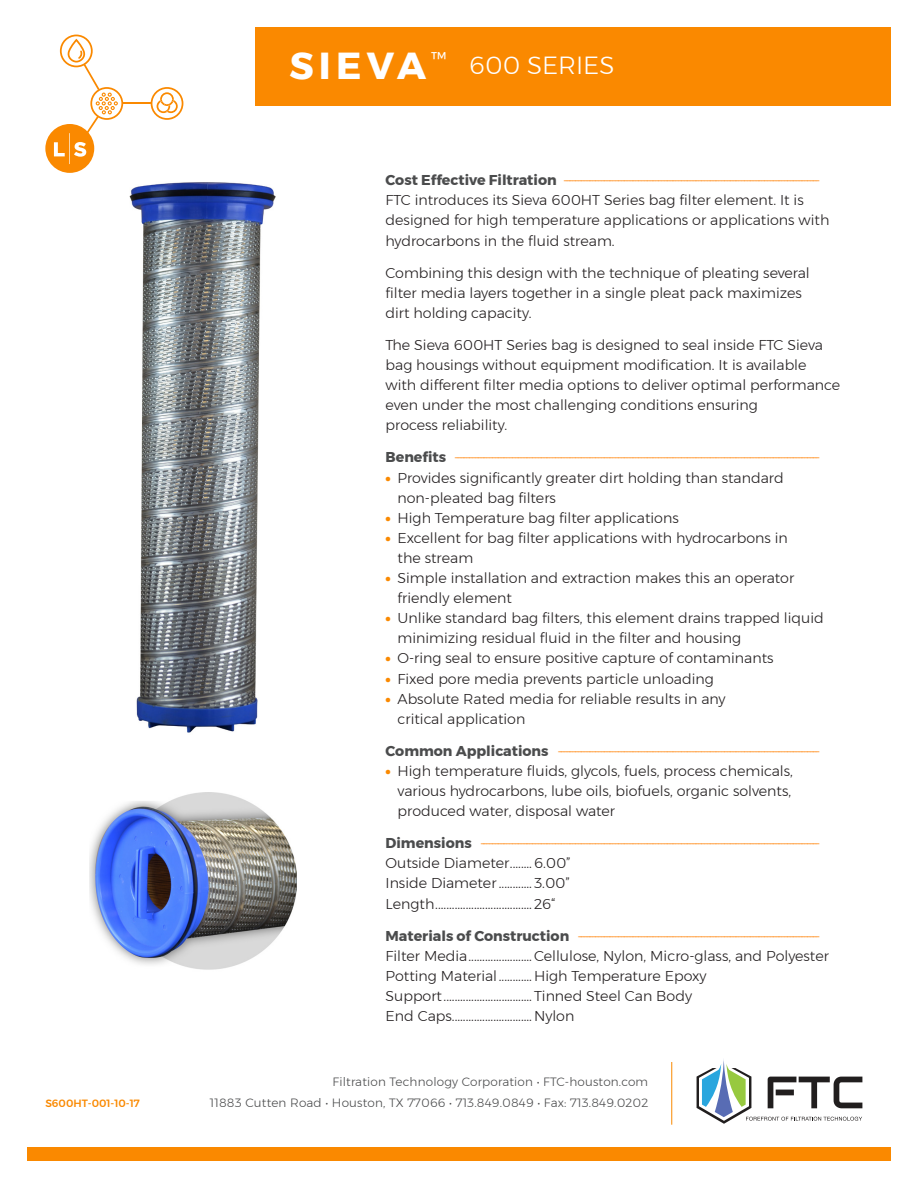
<style>
.page{position:relative;width:918px;height:1188px;background:#fff}
.page>*{position:absolute;margin:0;border:0;box-sizing:border-box;transform-origin:0 0}
.t1{font:300 24.75px "Montserrat";color:#fff}
.t2{font:300 14.25px/20.1px "Montserrat";color:#231f20}
.t3{font:14.25px "Montserrat";color:#ff9b37}
.t4{font:300 12px "Montserrat";letter-spacing:.015em;color:#4b4c4d}
.t5{font:500 10.5px "Montserrat";color:#fa8900}
.s1{font-weight:700;font-size:37.5px}
.s2{font-weight:700;color:#4b4c4d}
.s3{font-weight:900;color:#fa8900}
</style>
<div class="page">
<img style="left:129px;top:182px;width:147px;height:551px">
<img style="left:90px;top:793px;width:206px;height:177px">
<div style="left:27px;top:1148px;width:864px;height:13px;background:#fa8900"></div>
<svg style="left:697px;top:1059px;width:165px;height:65px"></svg>
<hr style="left:671px;top:1062px;width:1px;height:63px;background:#fa8900">
<div style="left:256px;top:27px;width:635px;height:79px;background:#fa8900"></div>
<div style="left:151px;top:87px;width:32px;height:33px;border:2px solid #fa8900;border-radius:50%"></div>
<svg style="left:45px;top:34px;width:133px;height:139px"></svg>
<p class="t5" style="left:45px;top:1095px;width:96px">S600HT-001-10-17</p>
<p class="t1" style="left:289px;top:47px;width:327px"><span class="s1">SIEVA</span> <sup>™</sup> 600 SERIES</p>
<p class="t3" style="left:386px;top:169px;width:436px"><span class="s2">Co s t E f fe c t i ve F i l t ra t i o n</span> -----------------------------------------------------------------------------------------</p>
<p class="t2" style="left:386px;top:190px;width:445px">FTC introduces its Sieva 600HT Series bag filter element. It is designed for high temperature applications or applications with hydrocarbons in the fluid stream.</p>
<p class="t2" style="left:386px;top:262px;width:426px">Combining this design with the technique of pleating several filter media layers together in a single pleat pack maximizes dirt holding capacity.</p>
<p class="t2" style="left:386px;top:335px;width:456px">The Sieva 600HT Series bag is designed to seal inside FTC Sieva bag housings without equipment modification. It is available with different filter media options to deliver optimal performance even under the most challenging conditions ensuring<br>process reliability.</p>
<p class="t3" style="left:386px;top:447px;width:436px"><span class="s2">B e n e fi t s</span> -------------------------------------------------------------------------------------------------------------------------------</p>
<p class="t2" style="left:398px;top:467px;width:388px;text-indent:-12px"><span class="s3">•</span> Provides significantly greater dirt holding than standard non-pleated bag filters</p>
<p class="t2" style="left:386px;top:507px;width:295px"><span class="s3">•</span> High Temperature bag filter applications</p>
<p class="t2" style="left:398px;top:528px;width:392px;text-indent:-12px"><span class="s3">•</span> Excellent for bag filter applications with hydrocarbons in the stream</p>
<p class="t2" style="left:398px;top:568px;width:398px;text-indent:-12px"><span class="s3">•</span> Simple installation and extraction makes this an operator friendly element</p>
<p class="t2" style="left:398px;top:608px;width:428px;text-indent:-12px"><span class="s3">•</span> Unlike standard bag filters, this element drains trapped liquid minimizing residual fluid in the filter and housing</p>
<p class="t2" style="left:386px;top:648px;width:390px"><span class="s3">•</span> O-ring seal to ensure positive capture of contaminants</p>
<p class="t2" style="left:386px;top:668px;width:330px"><span class="s3">•</span> Fixed pore media prevents particle unloading</p>
<p class="t2" style="left:398px;top:688px;width:330px;text-indent:-12px"><span class="s3">•</span> Absolute Rated media for reliable results in any critical application</p>
<p class="t3" style="left:386px;top:740px;width:436px"><span class="s2">Co m m o n A p p l i c a t i o n s</span> -------------------------------------------------------------------------------------------</p>
<p class="t2" style="left:398px;top:761px;width:397px;text-indent:-12px"><span class="s3">•</span> High temperature fluids, glycols, fuels, process chemicals, various hydrocarbons, lube oils, biofuels, organic solvents, produced water, disposal water</p>
<p class="t3" style="left:386px;top:832px;width:436px"><span class="s2">D i m e n s i o n s</span> ----------------------------------------------------------------------------------------------------------------------</p>
<p class="t2" style="left:386px;top:853px;width:187px">Outside Diameter........6.00”</p>
<p class="t2" style="left:386px;top:873px;width:186px">Inside Diameter ............3.00”</p>
<p class="t2" style="left:386px;top:893px;width:172px">Length...................................26“</p>
<p class="t3" style="left:386px;top:925px;width:436px"><span class="s2">M a t e r i a l s o f Co n s t r u c t i o n</span> ------------------------------------------------------------------------------------</p>
<p class="t2" style="left:386px;top:945px;width:445px">Filter Media.......................Cellulose, Nylon, Micro-glass, and Polyester</p>
<p class="t2" style="left:386px;top:966px;width:322px">Potting Material............High Temperature Epoxy</p>
<p class="t2" style="left:386px;top:986px;width:308px">Support................................ Tinned Steel Can Body</p>
<p class="t2" style="left:386px;top:1006px;width:190px">End Caps.............................Nylon</p>
<p class="t4" style="left:333px;top:1073px;width:317px">Filtration Technology Corporation • FTC-houston.com</p>
<p class="t4" style="left:210px;top:1093px;width:440px">11883 Cutten Road • Houston, TX 77066 • 713.849.0849 • Fax: 713.849.0202</p>
</div>
